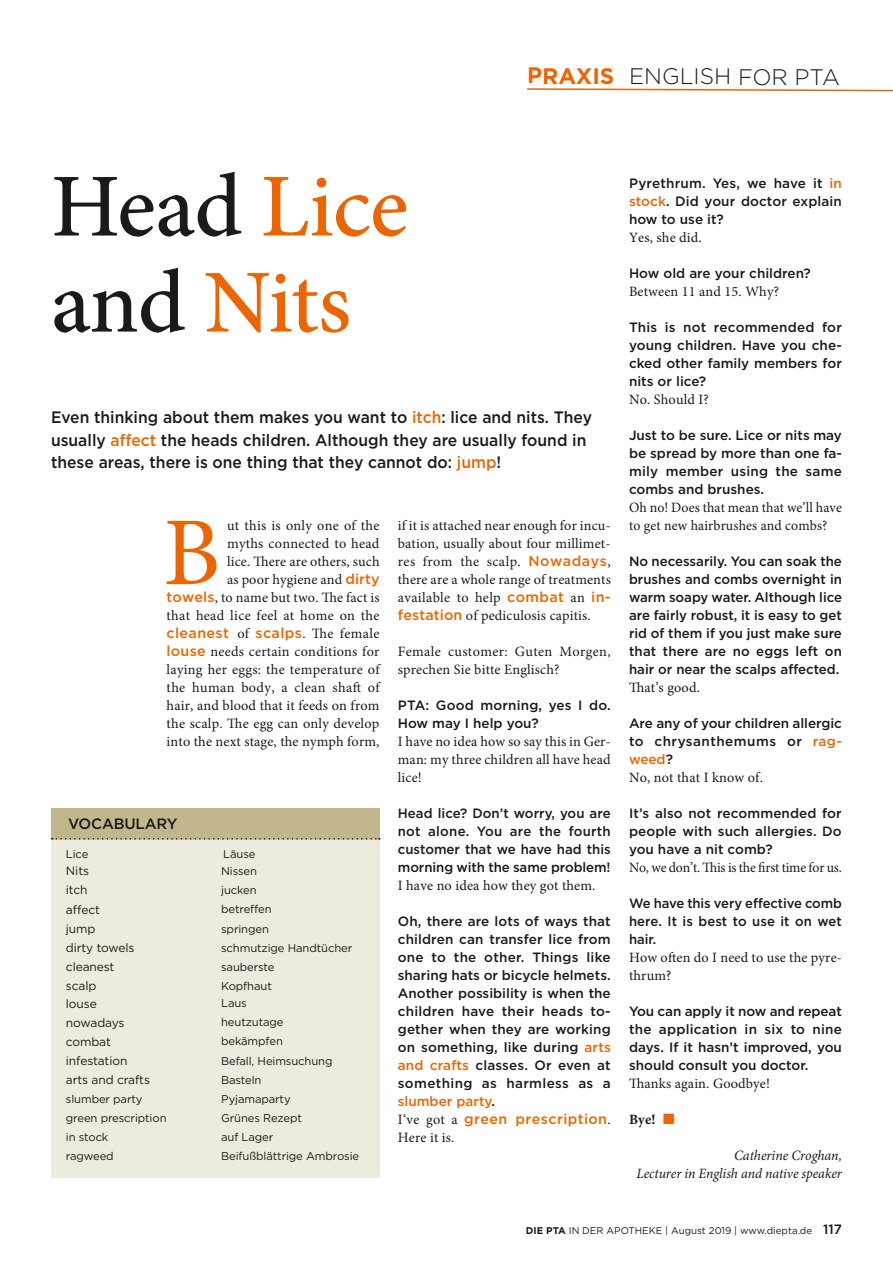
<style>
.page{position:relative;width:893px;height:1263px;background:#fff}
.page>*{position:absolute;margin:0;border:0;box-sizing:border-box;transform-origin:0 0}
.t1{font:97.35px "Minion Pro";color:#ec6502}
.t2{font:500 90px/96px "Minion Pro";letter-spacing:-.01em;color:#ec6502}
.t3{font:300 22.5px "Gotham";letter-spacing:-.005em;color:#1a1a18}
.t4{font:700 22.5px "Gotham";letter-spacing:-.005em;color:#ec6502}
.t5{font:500 16.5px/22.5px "Gotham";color:#1a1a18;scale:.95 1}
.t6{font:500 15px "Gotham";letter-spacing:-.01em;color:#1a1a18}
.t7{font:14.25px/18px "Minion Pro";letter-spacing:.01em;color:#1a1a18;text-align:justify}
.t8{font:500 14.25px "Gotham";letter-spacing:.03em;color:#ec6502}
.t9{font:italic 14.25px/18px "Minion Pro";letter-spacing:-.005em;color:#1a1a18;text-align:right}
.t10{font:14.25px "Minion Pro";letter-spacing:-.015em;color:#1a1a18}
.t11{font:700 14.25px "Minion Pro";color:#1a1a18}
.t12{font:500 13.5px/18px "Gotham";color:#1a1a18;text-align:justify}
.t13{font:12px "Gotham";letter-spacing:-.01em;color:#1a1a18}
.t14{font:12px "Gotham";letter-spacing:-.03em;color:#1a1a18}
.t15{font:11.25px "Gotham";letter-spacing:-.01em;color:#1a1a18}
.t16{font:9.75px "Gotham";color:#1a1a18}
.s1{color:#1a1a18}
.s2{color:#ec6502}
.s3{font-family:"Gotham";font-weight:500;color:#ec6502}
.s4{font-family:"Minion Pro";font-weight:400;color:#1a1a18}
.s5{font-weight:700}
.s6{font-weight:500;font-size:13.5px}
</style>
<div class="page">
<div style="left:51px;top:809px;width:329px;height:369px;background:#edebdd"></div>
<div style="left:51px;top:809px;width:329px;height:31px;background:#c1b68c"></div>
<svg style="left:52px;top:838px;width:328px;height:1px"></svg>
<svg style="left:527px;top:88px;width:366px;height:4px"></svg>
<h3 class="t4" style="left:527px;top:61px;width:89px">PRAXIS</h3>
<h3 class="t3" style="left:629px;top:62px;width:212px">ENGLISH FOR PTA</h3>
<h2 class="t2" style="left:51px;top:159px;width:359px"><span class="s1">Head</span> Lice <span class="s1">and</span> Nits</h2>
<p class="t5" style="left:51px;top:406px;width:571px">Even thinking about them makes you want to <span class="s2">itch</span>: lice and nits. They usually <span class="s2">affect</span> the heads children. Although they are usually found in these areas, there is one thing that they cannot do: <span class="s2">jump</span>!</p>
<p class="t7" style="left:167px;top:517px;width:215px;text-align:right">ut this is only one of the<br>myths connected to head<br>lice. There are others, such<br>as poor hygiene and <span class="s3">dirty<br>towels</span>, to name but two. The fact is that head lice feel at home on the</p>
<p class="t8" style="left:167px;top:624px;width:214px">cleanest <span class="s4">of</span> scalps<span class="s4">. The female</span></p>
<p class="t7" style="left:167px;top:643px;width:215px"><span class="s3">louse</span> needs certain conditions for laying her eggs: the temperature of the human body, a clean shaft of hair, and blood that it feeds on from the scalp. The egg can only develop into the next stage, the nymph form,</p>
<h1 class="t1" style="left:163px;top:488px;width:59px">B</h1>
<p class="t6" style="left:68px;top:814px;width:111px">VOCABULARY</p>
<p class="t15" style="left:66px;top:847px;width:24px">Lice</p>
<p class="t15" style="left:223px;top:847px;width:34px">Läuse</p>
<p class="t13" style="left:66px;top:863px;width:25px">Nits</p>
<p class="t15" style="left:221px;top:864px;width:37px">Nissen</p>
<p class="t13" style="left:66px;top:882px;width:23px">itch</p>
<p class="t15" style="left:221px;top:883px;width:37px">jucken</p>
<p class="t13" style="left:66px;top:902px;width:35px">affect</p>
<p class="t15" style="left:221px;top:902px;width:52px">betreffen</p>
<p class="t13" style="left:66px;top:921px;width:31px">jump</p>
<p class="t15" style="left:221px;top:921px;width:49px">springen</p>
<p class="t13" style="left:66px;top:940px;width:70px">dirty towels</p>
<p class="t15" style="left:221px;top:940px;width:133px">schmutzige Handtücher</p>
<p class="t13" style="left:66px;top:959px;width:50px">cleanest</p>
<p class="t15" style="left:221px;top:960px;width:55px">sauberste</p>
<p class="t13" style="left:66px;top:978px;width:32px">scalp</p>
<p class="t15" style="left:221px;top:979px;width:52px">Kopfhaut</p>
<p class="t13" style="left:66px;top:995px;width:32px">louse</p>
<p class="t15" style="left:221px;top:996px;width:27px">Laus</p>
<p class="t14" style="left:66px;top:1015px;width:60px">nowadays</p>
<p class="t15" style="left:221px;top:1015px;width:64px">heutzutage</p>
<p class="t13" style="left:66px;top:1034px;width:46px">combat</p>
<p class="t15" style="left:221px;top:1034px;width:63px">bekämpfen</p>
<p class="t13" style="left:66px;top:1053px;width:63px">infestation</p>
<p class="t15" style="left:221px;top:1053px;width:113px">Befall, Heimsuchung</p>
<p class="t13" style="left:66px;top:1072px;width:86px">arts and crafts</p>
<p class="t15" style="left:221px;top:1072px;width:42px">Basteln</p>
<p class="t15" style="left:66px;top:1092px;width:78px">slumber party</p>
<p class="t15" style="left:221px;top:1092px;width:71px">Pyjamaparty</p>
<p class="t15" style="left:66px;top:1111px;width:102px">green prescription</p>
<p class="t15" style="left:221px;top:1111px;width:82px">Grünes Rezept</p>
<p class="t15" style="left:66px;top:1130px;width:44px">in stock</p>
<p class="t15" style="left:221px;top:1130px;width:54px">auf Lager</p>
<p class="t15" style="left:66px;top:1149px;width:49px">ragweed</p>
<p class="t15" style="left:221px;top:1149px;width:140px">Beifußblättrige Ambrosie</p>
<p class="t7" style="left:398px;top:517px;width:215px">if it is attached near enough for incu&shy;bation, usually about four millimet&shy;res from the scalp. <span class="s3">Nowadays</span>, there are a whole range of treatments available to help <span class="s3">combat</span> an <span class="s3">in&shy;festation</span> of pediculosis capitis.</p>
<p class="t7" style="left:398px;top:643px;width:214px">Female customer: Guten Morgen, sprechen Sie bitte Englisch?</p>
<p class="t12" style="left:398px;top:696px;width:214px">PTA: Good morning, yes I do.<br>How may I help you?</p>
<p class="t7" style="left:398px;top:733px;width:214px">I have no idea how so say this in Ger&shy;man: my three children all have head lice!</p>
<p class="t12" style="left:398px;top:804px;width:214px">Head lice? Don’t worry, you are not alone. You are the fourth customer that we have had this morning with the same problem!</p>
<p class="t7" style="left:398px;top:877px;width:199px">I have no idea how they got them.</p>
<p class="t12" style="left:398px;top:912px;width:214px">Oh, there are lots of ways that children can transfer lice from one to the other. Things like sharing hats or bicycle helmets.<br>Another possibility is when the children have their heads to&shy;gether when they are working on something, like during <span class="s2">arts and crafts</span> classes. Or even at something as harmless as a <span class="s2">slumber party</span>.</p>
<p class="t8" style="left:398px;top:1110px;width:214px"><span class="s4">I‘ve got a</span> green prescription<span class="s4">.</span></p>
<p class="t7" style="left:398px;top:1129px;width:58px">Here it is.</p>
<p class="t12" style="left:629px;top:174px;width:214px">Pyrethrum. Yes, we have it <span class="s2">in stock</span>. Did your doctor explain how to use it?</p>
<p class="t7" style="left:629px;top:229px;width:74px">Yes, she did.</p>
<p class="t12" style="left:629px;top:264px;width:183px">How old are your children?</p>
<p class="t7" style="left:629px;top:283px;width:152px">Between 11 and 15. Why?</p>
<p class="t12" style="left:629px;top:318px;width:214px">This is not recommended for young children. Have you che&shy;cked other family members for nits or lice?</p>
<p class="t7" style="left:629px;top:391px;width:81px">No. Should I?</p>
<p class="t12" style="left:629px;top:426px;width:214px">Just to be sure. Lice or nits may be spread by more than one fa&shy;mily member using the same combs and brushes.</p>
<p class="t7" style="left:629px;top:499px;width:214px">Oh no! Does that mean that we’ll have to get new hairbrushes and combs?</p>
<p class="t12" style="left:629px;top:552px;width:214px">No necessarily. You can soak the brushes and combs overnight in warm soapy water. Although lice are fairly robust, it is easy to get rid of them if you just make sure that there are no eggs left on hair or near the scalps affected.</p>
<p class="t7" style="left:629px;top:679px;width:72px">That’s good.</p>
<p class="t12" style="left:629px;top:714px;width:214px">Are any of your children allergic to chrysanthemums or <span class="s2">rag&shy;weed</span>?</p>
<p class="t7" style="left:629px;top:769px;width:135px">No, not that I know of.</p>
<p class="t12" style="left:629px;top:804px;width:214px">It’s also not recommended for people with such allergies. Do you have a nit comb?</p>
<p class="t10" style="left:629px;top:858px;width:214px">No, we don’t. This is the first time for us.</p>
<p class="t12" style="left:629px;top:894px;width:214px">We have this very effective comb here. It is best to use it on wet hair.</p>
<p class="t7" style="left:629px;top:949px;width:214px">How often do I need to use the pyre&shy;thrum?</p>
<p class="t12" style="left:629px;top:1002px;width:214px">You can apply it now and repeat the application in six to nine days. If it hasn’t improved, you should consult you doctor.</p>
<p class="t7" style="left:629px;top:1075px;width:142px">Thanks again. Goodbye!</p>
<p class="t11" style="left:629px;top:1109px;width:47px">Bye! <span class="s2">■</span></p>
<p class="t9" style="left:636px;top:1147px;width:207px">Catherine Croghan,<br>Lecturer in English and native speaker</p>
<p class="t16" style="left:526px;top:1224px;width:318px"><span class="s5">DIE PTA</span> IN DER APOTHEKE | August 2019 | www.diepta.de <span class="s6">117</span></p>
</div>
